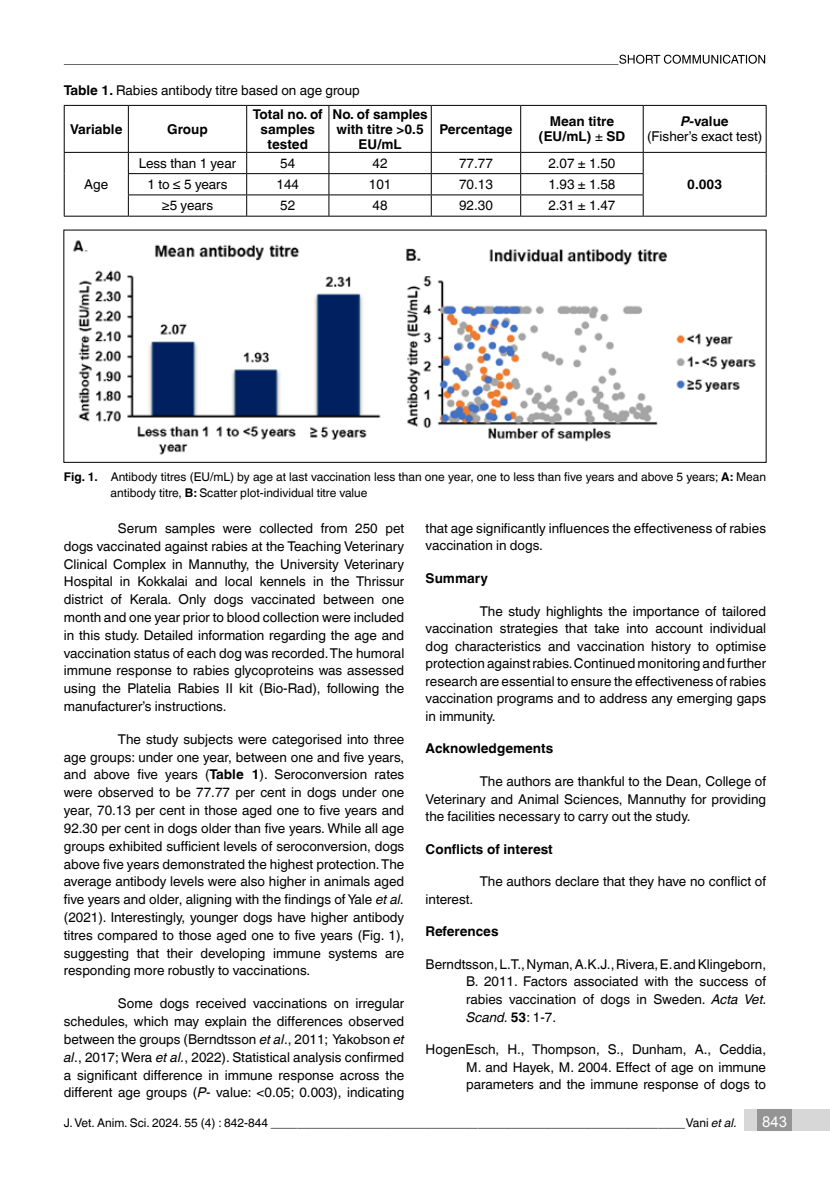
<style>
.page{position:relative;width:830px;height:1191px;background:#fff}
.page>*{position:absolute;margin:0;border:0;box-sizing:border-box;transform-origin:0 0}
.t1{font:15px "Arial";color:#fff}
.t2{font:13.5px/17.9px "Helvetica World";color:#000;text-align:justify}
.t3{font:700 13.5px/15px "Helvetica World";color:#000;text-align:center}
.t4{font:12px/15.6px "Helvetica World";color:#000}
.t5{font:italic 12px "Helvetica World";color:#000}
.s1{font-weight:700}
.s2{font-weight:400}
.s3{font-weight:700;font-style:italic}
.s4{font-style:italic}
.s5{font-style:normal}
</style>
<div class="page">
<div style="left:744px;top:1109px;width:85px;height:21px;background:#d7d7d7"></div>
<div style="left:757px;top:1109px;width:34px;height:21px;background:#949494"></div>
<svg style="left:64px;top:55px;width:700px;height:10px"></svg>
<hr style="left:64px;top:105px;width:64px;height:1px;background:#000">
<hr style="left:64px;top:106px;width:1px;height:46px;background:#000">
<hr style="left:128px;top:105px;width:118px;height:1px;background:#000">
<hr style="left:128px;top:106px;width:1px;height:46px;background:#000">
<hr style="left:246px;top:105px;width:83px;height:1px;background:#000">
<hr style="left:246px;top:106px;width:1px;height:46px;background:#000">
<hr style="left:329px;top:105px;width:102px;height:1px;background:#000">
<hr style="left:328px;top:106px;width:1px;height:46px;background:#000">
<hr style="left:431px;top:105px;width:89px;height:1px;background:#000">
<hr style="left:430px;top:106px;width:1px;height:46px;background:#000">
<hr style="left:520px;top:105px;width:123px;height:1px;background:#000">
<hr style="left:520px;top:106px;width:1px;height:46px;background:#000">
<hr style="left:643px;top:105px;width:123px;height:1px;background:#000">
<hr style="left:642px;top:106px;width:1px;height:46px;background:#000">
<hr style="left:765px;top:106px;width:1px;height:46px;background:#000">
<hr style="left:64px;top:152px;width:64px;height:1px;background:#000">
<hr style="left:128px;top:152px;width:118px;height:1px;background:#000">
<hr style="left:246px;top:152px;width:83px;height:1px;background:#000">
<hr style="left:329px;top:152px;width:102px;height:1px;background:#000">
<hr style="left:431px;top:152px;width:89px;height:1px;background:#000">
<hr style="left:520px;top:152px;width:123px;height:1px;background:#000">
<hr style="left:643px;top:152px;width:123px;height:1px;background:#000">
<hr style="left:128px;top:173px;width:118px;height:1px;background:#000">
<hr style="left:246px;top:173px;width:83px;height:1px;background:#000">
<hr style="left:329px;top:173px;width:102px;height:1px;background:#000">
<hr style="left:431px;top:173px;width:89px;height:1px;background:#000">
<hr style="left:520px;top:173px;width:123px;height:1px;background:#000">
<svg style="left:64px;top:153px;width:1px;height:63px"></svg>
<hr style="left:128px;top:194px;width:118px;height:1px;background:#000">
<svg style="left:128px;top:153px;width:1px;height:63px"></svg>
<hr style="left:246px;top:194px;width:83px;height:1px;background:#000">
<svg style="left:246px;top:153px;width:1px;height:63px"></svg>
<hr style="left:329px;top:194px;width:102px;height:1px;background:#000">
<svg style="left:328px;top:153px;width:1px;height:63px"></svg>
<hr style="left:431px;top:194px;width:89px;height:1px;background:#000">
<svg style="left:430px;top:153px;width:1px;height:63px"></svg>
<hr style="left:520px;top:194px;width:123px;height:1px;background:#000">
<svg style="left:520px;top:153px;width:1px;height:63px"></svg>
<svg style="left:642px;top:153px;width:1px;height:63px"></svg>
<svg style="left:765px;top:153px;width:1px;height:63px"></svg>
<hr style="left:64px;top:216px;width:64px;height:1px;background:#000">
<hr style="left:128px;top:216px;width:118px;height:1px;background:#000">
<hr style="left:246px;top:216px;width:83px;height:1px;background:#000">
<hr style="left:329px;top:216px;width:102px;height:1px;background:#000">
<hr style="left:431px;top:216px;width:89px;height:1px;background:#000">
<hr style="left:520px;top:216px;width:123px;height:1px;background:#000">
<hr style="left:643px;top:216px;width:123px;height:1px;background:#000">
<img style="left:73px;top:240px;width:683px;height:215px">
<div style="left:63px;top:230px;width:703px;height:233px;border:1px solid #000"></div>
<p class="t2" style="left:64px;top:81px;width:297px"><span class="s1">Table 1.</span> Rabies antibody titre based on age group</p>
<p class="t3" style="left:70px;top:122px;width:54px">Variable</p>
<p class="t3" style="left:167px;top:122px;width:42px">Group</p>
<p class="t3" style="left:253px;top:107px;width:71px">Total no. of samples tested</p>
<p class="t3" style="left:332px;top:107px;width:97px">No. of samples with titre &gt;0.5<br>EU/mL</p>
<p class="t3" style="left:439px;top:122px;width:75px">Percentage</p>
<p class="t3" style="left:538px;top:114px;width:88px">Mean titre (EU/mL) <span class="s2">±</span> SD</p>
<p class="t2" style="left:646px;top:114px;width:117px;line-height:15px;text-align:center"><span class="s3">P</span><span class="s1">-value<br></span>(Fisher’s exact test)</p>
<p class="t2" style="left:84px;top:175px;width:26px">Age</p>
<p class="t2" style="left:139px;top:154px;width:99px">Less than 1 year</p>
<p class="t2" style="left:280px;top:154px;width:17px">54</p>
<p class="t2" style="left:372px;top:154px;width:17px">42</p>
<p class="t2" style="left:459px;top:154px;width:35px">77.77</p>
<p class="t2" style="left:548px;top:154px;width:69px">2.07 ± 1.50</p>
<p class="t2" style="left:147px;top:175px;width:81px">1 to ≤ 5 years</p>
<p class="t2" style="left:276px;top:175px;width:24px">144</p>
<p class="t2" style="left:368px;top:175px;width:24px">101</p>
<p class="t2" style="left:459px;top:175px;width:35px">70.13</p>
<p class="t2" style="left:548px;top:175px;width:69px">1.93 ± 1.58</p>
<p class="t3" style="left:687px;top:177px;width:36px">0.003</p>
<p class="t2" style="left:162px;top:197px;width:53px">≥5 years</p>
<p class="t2" style="left:280px;top:197px;width:17px">52</p>
<p class="t2" style="left:372px;top:197px;width:17px">48</p>
<p class="t2" style="left:459px;top:197px;width:35px">92.30</p>
<p class="t2" style="left:548px;top:197px;width:69px">2.31 ± 1.47</p>
<p class="t4" style="left:111px;top:469px;width:656px;text-indent:-47px"><span class="s1">Fig. 1.</span> Antibody titres (EU/mL) by age at last vaccination less than one year, one to less than five years and above 5 years; <span class="s1">A:</span> Mean antibody titre, <span class="s1">B:</span> Scatter plot-individual titre value</p>
<p class="t2" style="left:64px;top:519px;width:342px;text-indent:54px">Serum samples were collected from 250 pet dogs vaccinated against rabies at the Teaching Veterinary Clinical Complex in Mannuthy, the University Veterinary Hospital in Kokkalai and local kennels in the Thrissur district of Kerala. Only dogs vaccinated between one month and one year prior to blood collection were included in this study. Detailed information regarding the age and vaccination status of each dog was recorded. The humoral immune response to rabies glycoproteins was assessed using the Platelia Rabies II kit (Bio-Rad), following the manufacturer’s instructions.</p>
<p class="t2" style="left:64px;top:730px;width:342px;text-indent:54px">The study subjects were categorised into three age groups: under one year, between one and five years, and above five years (<span class="s1">Table 1</span>). Seroconversion rates were observed to be 77.77 per cent in dogs under one year, 70.13 per cent in those aged one to five years and 92.30 per cent in dogs older than five years. While all age groups exhibited sufficient levels of seroconversion, dogs above five years demonstrated the highest protection. The average antibody levels were also higher in animals aged five years and older, aligning with the findings of Yale <span class="s4">et al. </span>(2021). Interestingly, younger dogs have higher antibody titres compared to those aged one to five years (Fig. 1), suggesting that their developing immune systems are responding more robustly to vaccinations.</p>
<p class="t2" style="left:64px;top:994px;width:342px;text-indent:54px">Some dogs received vaccinations on irregular schedules, which may explain the differences observed between the groups (Berndtsson <span class="s4">et al</span>., 2011; Yakobson <span class="s4">et al</span>., 2017; Wera <span class="s4">et al.</span>, 2022). Statistical analysis confirmed a significant difference in immune response across the different age groups (<span class="s4">P</span>- value: &lt;0.05; 0.003), indicating</p>
<p class="t2" style="left:425px;top:519px;width:342px">that age significantly influences the effectiveness of rabies vaccination in dogs.</p>
<p class="t3" style="left:425px;top:571px;width:64px">Summary</p>
<p class="t2" style="left:425px;top:602px;width:342px;text-indent:54px">The study highlights the importance of tailored vaccination strategies that take into account individual dog characteristics and vaccination history to optimise protection against rabies. Continued monitoring and further research are essential to ensure the effectiveness of rabies vaccination programs and to address any emerging gaps in immunity.</p>
<p class="t3" style="left:425px;top:741px;width:129px">Acknowledgements</p>
<p class="t2" style="left:425px;top:772px;width:342px;text-indent:54px">The authors are thankful to the Dean, College of Veterinary and Animal Sciences, Mannuthy for providing the facilities necessary to carry out the study.</p>
<p class="t3" style="left:425px;top:841px;width:129px">Conflicts of interest</p>
<p class="t2" style="left:479px;top:872px;width:288px">The authors declare that they have no conflict of</p>
<p class="t2" style="left:425px;top:890px;width:49px">interest.</p>
<p class="t3" style="left:425px;top:924px;width:74px">References</p>
<p class="t2" style="left:466px;top:955px;width:302px;text-indent:-40px">Berndtsson, L.T., Nyman, A.K.J., Rivera, E. and Klingeborn, B. 2011. Factors associated with the success of rabies vaccination of dogs in Sweden. <span class="s4">Acta Vet.<br>Scand.</span> <span class="s1">53</span>: 1-7.</p>
<p class="t2" style="left:466px;top:1040px;width:301px;text-indent:-40px">HogenEsch, H., Thompson, S., Dunham, A., Ceddia, M. and Hayek, M. 2004. Effect of age on immune parameters and the immune response of dogs to</p>
<p class="t4" style="left:64px;top:1115px;width:206px">J. Vet. Anim. Sci. 2024. 55 (4) : 842-844</p>
<p class="t5" style="left:685px;top:1116px;width:53px"><span class="s5">Vani</span> et al.</p>
<p class="t1" style="left:761px;top:1111px;width:27px">843</p>
</div>
